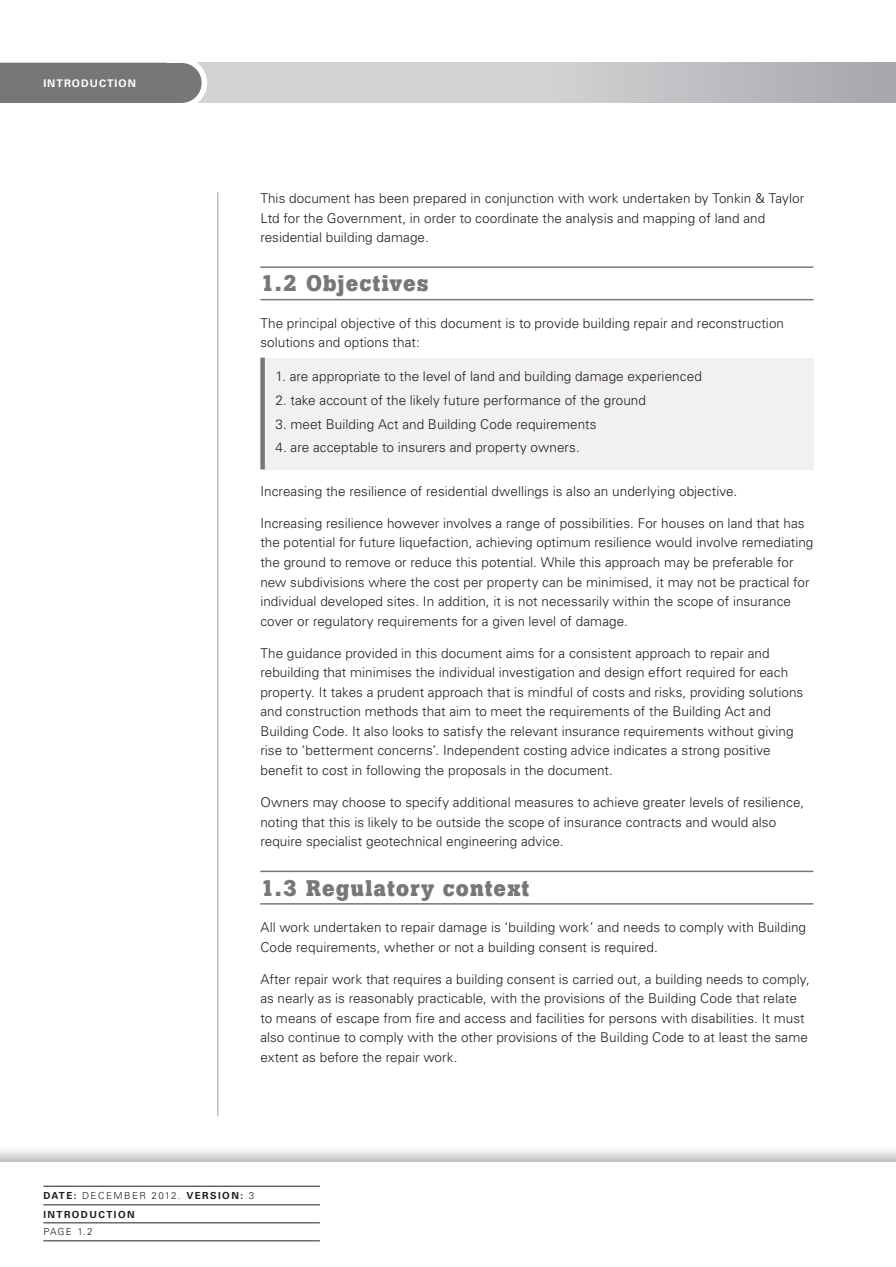
<style>
.page{position:relative;width:896px;height:1267px;background:#fff}
.page>*{position:absolute;margin:0;border:0;box-sizing:border-box;transform-origin:0 0}
.Ruled_Head_Intro{font:700 22.5px "Boton BQ";letter-spacing:.055em;color:#77777a}
.Body_Copy{font:300 13.5px/19.5px "Univers LT";letter-spacing:.005em;color:#231f20}
.Bullets{font:300 13.5px "Univers LT";letter-spacing:.005em;color:#231f20}
.Body_Copy_before_Bul{font:300 13.5px/19.5px "Univers LT";letter-spacing:.005em;color:#231f20}
.t1{font:700 10.5px "Univers LT";letter-spacing:.1em;color:#fff}
.t2{font:300 9.75px "Univers LT";letter-spacing:.15em;color:#231f20}
.t3{font:700 9.75px "Univers LT";letter-spacing:.15em;color:#231f20}
.s1{font-weight:700}
</style>
<div class="page">
<div style="left:0;top:1143px;width:895px;height:123px;background:#231f20;opacity:.4"></div>
<div style="left:0;top:1162px;width:895px;height:104px;background:#fff"></div>
<hr style="left:217px;top:192px;width:1px;height:923px;background:#bcbdc0">
<hr style="left:894px;top:63px;width:1px;height:40px;background:#a8a9ad">
<svg style="left:198px;top:63px;width:696px;height:40px"></svg>
<div style="left:156px;top:57px;width:51px;height:51px;background:#fff;border-radius:50%"></div>
<div style="left:0;top:63px;width:182px;height:40px;background:#77777a"></div>
<div style="left:162px;top:63px;width:40px;height:40px;background:#77777a;border-radius:50%"></div>
<hr style="left:260px;top:266px;width:553px;height:2px;background:#77777a">
<hr style="left:260px;top:299px;width:553px;height:1px;background:#77777a">
<hr style="left:260px;top:870px;width:553px;height:2px;background:#77777a">
<hr style="left:260px;top:902px;width:553px;height:2px;background:#77777a">
<div style="left:262px;top:357px;width:551px;height:112px;background:#f3f0f1"></div>
<div style="left:260px;top:357px;width:5px;height:112px;background:#77777a"></div>
<hr style="left:43px;top:1185px;width:277px;height:1px;background:#231f20">
<hr style="left:43px;top:1204px;width:277px;height:1px;background:#231f20">
<hr style="left:43px;top:1222px;width:277px;height:1px;background:#231f20">
<hr style="left:43px;top:1240px;width:277px;height:1px;background:#231f20">
<p class="t1" style="left:43px;top:77px;width:94px">INTRODUCTION</p>
<p class="t1" style="left:43px;top:77px;width:108px">1. INTRODUCTION</p>
<p class="Body_Copy" style="left:260px;top:188px;width:545px">This document has been prepared in conjunction with work undertaken by Tonkin &amp; Taylor<br>Ltd for the Government, in order to coordinate the analysis and mapping of land and residential building damage.</p>
<p class="Ruled_Head_Intro" style="left:260px;top:270px;width:170px">1.2 Objectives</p>
<p class="Body_Copy_before_Bul" style="left:260px;top:313px;width:525px">The principal objective of this document is to provide building repair and reconstruction solutions and options that:</p>
<p class="Bullets" style="left:275px;top:368px;width:428px">1. are appropriate to the level of land and building damage experienced</p>
<p class="Bullets" style="left:275px;top:392px;width:372px">2. take account of the likely future performance of the ground</p>
<p class="Bullets" style="left:275px;top:415px;width:322px">3. meet Building Act and Building Code requirements</p>
<p class="Bullets" style="left:275px;top:439px;width:306px">4. are acceptable to insurers and property owners.</p>
<p class="Body_Copy" style="left:260px;top:481px;width:478px">Increasing the resilience of residential dwellings is also an underlying objective.</p>
<p class="Body_Copy" style="left:260px;top:513px;width:554px">Increasing resilience however involves a range of possibilities. For houses on land that has the potential for future liquefaction, achieving optimum resilience would involve remediating the ground to remove or reduce this potential. While this approach may be preferable for new subdivisions where the cost per property can be minimised, it may not be practical for individual developed sites. In addition, it is not necessarily within the scope of insurance cover or regulatory requirements for a given level of damage.</p>
<p class="Body_Copy" style="left:260px;top:643px;width:544px">The guidance provided in this document aims for a consistent approach to repair and rebuilding that minimises the individual investigation and design effort required for each property. It takes a prudent approach that is mindful of costs and risks, providing solutions and construction methods that aim to meet the requirements of the Building Act and Building Code. It also looks to satisfy the relevant insurance requirements without giving rise to ‘betterment concerns’. Independent costing advice indicates a strong positive benefit to cost in following the proposals in the document.</p>
<p class="Body_Copy" style="left:260px;top:792px;width:545px">Owners may choose to specify additional measures to achieve greater levels of resilience, noting that this is likely to be outside the scope of insurance contracts and would also require specialist geotechnical engineering advice.</p>
<p class="Ruled_Head_Intro" style="left:260px;top:874px;width:270px">1.3 Regulatory context</p>
<p class="Body_Copy" style="left:260px;top:917px;width:547px">All work undertaken to repair damage is ‘building work’ and needs to comply with Building<br>Code requirements, whether or not a building consent is required.</p>
<p class="Body_Copy" style="left:260px;top:969px;width:551px">After repair work that requires a building consent is carried out, a building needs to comply, as nearly as is reasonably practicable, with the provisions of the Building Code that relate to means of escape from fire and access and facilities for persons with disabilities. It must also continue to comply with the other provisions of the Building Code to at least the same extent as before the repair work.</p>
<p class="t2" style="left:43px;top:1189px;width:212px"><span class="s1">DATE:</span> DECEMBER 2012. <span class="s1">VERSION:</span> 3</p>
<p class="t2" style="left:43px;top:1225px;width:51px">PAGE 1.2</p>
<p class="t3" style="left:43px;top:1208px;width:93px">INTRODUCTION</p>
</div>
